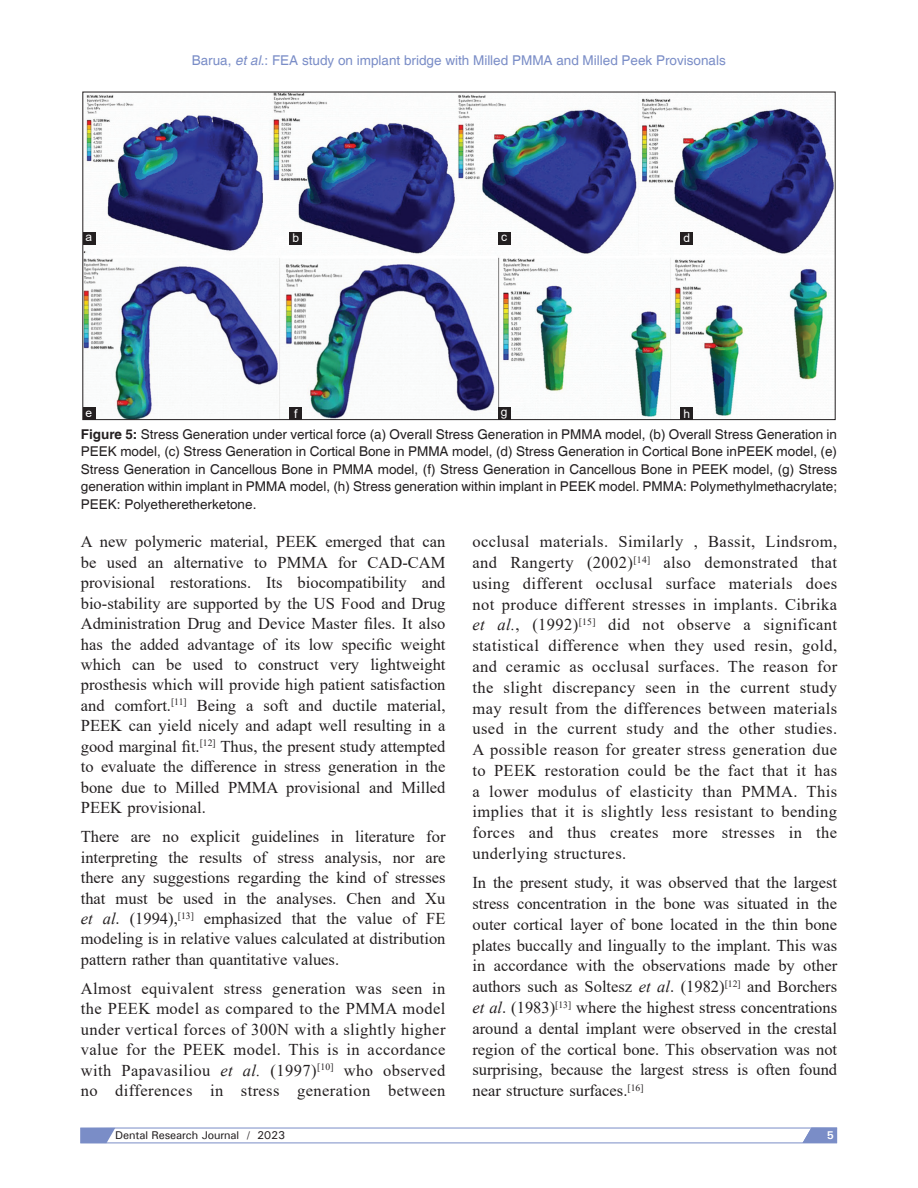
<style>
.page{position:relative;width:918px;height:1188px;background:#fff}
.page>*{position:absolute;margin:0;border:0;box-sizing:border-box;transform-origin:0 0}
.TX{font:16.5px/20.9px "Times New Roman";color:#231f20;text-align:justify}
.FGC{font:13.5px/17.5px "Helvetica";color:#231f20;text-align:justify}
.t1{font:13.5px "Helvetica";color:#7a8dc7}
.LABEL{font:12px "Arial";color:#fff}
.t2{font:500 11.25px "Univers";letter-spacing:-.01em;color:#231f20}
.t3{font:700 11.25px "Univers";color:#fff}
.s1{font-style:italic}
.s2{font-weight:700}
</style>
<div class="page">
<img style="left:85px;top:94px;width:748px;height:324px">
<div style="left:681px;top:232px;width:12px;height:13px;background:#231f20"></div>
<div style="left:681px;top:407px;width:12px;height:13px;background:#231f20"></div>
<div style="left:498px;top:232px;width:12px;height:13px;background:#231f20"></div>
<div style="left:498px;top:407px;width:12px;height:13px;background:#231f20"></div>
<div style="left:290px;top:232px;width:12px;height:13px;background:#231f20"></div>
<div style="left:290px;top:407px;width:12px;height:13px;background:#231f20"></div>
<div style="left:83px;top:232px;width:12px;height:13px;background:#231f20"></div>
<div style="left:83px;top:407px;width:12px;height:13px;background:#231f20"></div>
<svg style="left:80px;top:1128px;width:757px;height:15px"></svg>
<p class="LABEL" style="left:86px;top:229px;width:8px">a</p>
<p class="LABEL" style="left:86px;top:404px;width:8px">e</p>
<p class="t1" style="left:192px;top:52px;width:536px">Barua, <span class="s1">et al</span>.: FEA study on implant bridge with Milled PMMA and Milled Peek Provisonals</p>
<p class="LABEL" style="left:293px;top:230px;width:8px">b</p>
<p class="LABEL" style="left:294px;top:405px;width:5px">f</p>
<p class="LABEL" style="left:501px;top:229px;width:7px">c</p>
<p class="LABEL" style="left:501px;top:403px;width:8px">g</p>
<p class="LABEL" style="left:684px;top:230px;width:8px">d</p>
<p class="LABEL" style="left:684px;top:405px;width:8px">h</p>
<p class="FGC" style="left:81px;top:426px;width:758px"><span class="s2">Figure 5:</span> Stress Generation under vertical force (a) Overall Stress Generation in PMMA model, (b) Overall Stress Generation in PEEK model, (c) Stress Generation in Cortical Bone in PMMA model, (d) Stress Generation in Cortical Bone inPEEK model, (e)<br>Stress Generation in Cancellous Bone in PMMA model, (f) Stress Generation in Cancellous Bone in PEEK model, (g) Stress generation within implant in PMMA model, (h) Stress generation within implant in PEEK model. PMMA: Polymethylmethacrylate; PEEK: Polyetheretherketone.</p>
<p class="TX" style="left:81px;top:531px;width:366px;line-height:20.4px">A new polymeric material, PEEK emerged that can be used an alternative to PMMA for CAD‑CAM provisional restorations. Its biocompatibility and bio‑stability are supported by the US Food and Drug Administration Drug and Device Master files. It also has the added advantage of its low specific weight which can be used to construct very lightweight prosthesis which will provide high patient satisfaction and comfort.<sup>[11]</sup> Being a soft and ductile material, PEEK can yield nicely and adapt well resulting in a good marginal fit.<sup>[12]</sup> Thus, the present study attempted to evaluate the difference in stress generation in the bone due to Milled PMMA provisional and Milled PEEK provisional.</p>
<p class="TX" style="left:81px;top:826px;width:366px;line-height:20.4px">There are no explicit guidelines in literature for interpreting the results of stress analysis, nor are there any suggestions regarding the kind of stresses that must be used in the analyses. Chen and Xu <span class="s1">et al</span>. (1994),<sup>[13]</sup> emphasized that the value of FE modeling is in relative values calculated at distribution pattern rather than quantitative values.</p>
<p class="TX" style="left:81px;top:978px;width:366px;line-height:20.4px">Almost equivalent stress generation was seen in the PEEK model as compared to the PMMA model under vertical forces of 300N with a slightly higher value for the PEEK model. This is in accordance with Papavasiliou <span class="s1">et al.</span> (1997)<sup>[10]</sup> who observed no differences in stress generation between</p>
<p class="TX" style="left:472px;top:531px;width:366px">occlusal materials. Similarly , Bassit, Lindsrom, and Rangerty (2002)<sup>[14]</sup> also demonstrated that using different occlusal surface materials does not produce different stresses in implants. Cibrika <span class="s1">et al.</span>, (1992)<sup>[15]</sup> did not observe a significant statistical difference when they used resin, gold, and ceramic as occlusal surfaces. The reason for the slight discrepancy seen in the current study may result from the differences between materials used in the current study and the other studies.<br>A possible reason for greater stress generation due to PEEK restoration could be the fact that it has a lower modulus of elasticity than PMMA. This implies that it is slightly less resistant to bending forces and thus creates more stresses in the underlying structures.</p>
<p class="TX" style="left:472px;top:872px;width:366px">In the present study, it was observed that the largest stress concentration in the bone was situated in the outer cortical layer of bone located in the thin bone plates buccally and lingually to the implant. This was in accordance with the observations made by other authors such as Soltesz <span class="s1">et al</span>. (1982)<sup>[12]</sup> and Borchers <span class="s1">et al</span>. (1983)<sup>[13]</sup> where the highest stress concentrations around a dental implant were observed in the crestal region of the cortical bone. This observation was not surprising, because the largest stress is often found near structure surfaces.<sup>[16]</sup></p>
<p class="t2" style="left:115px;top:1128px;width:171px">Dental Research Journal / 2023</p>
<p class="t3" style="left:827px;top:1128px;width:9px">5</p>
</div>
